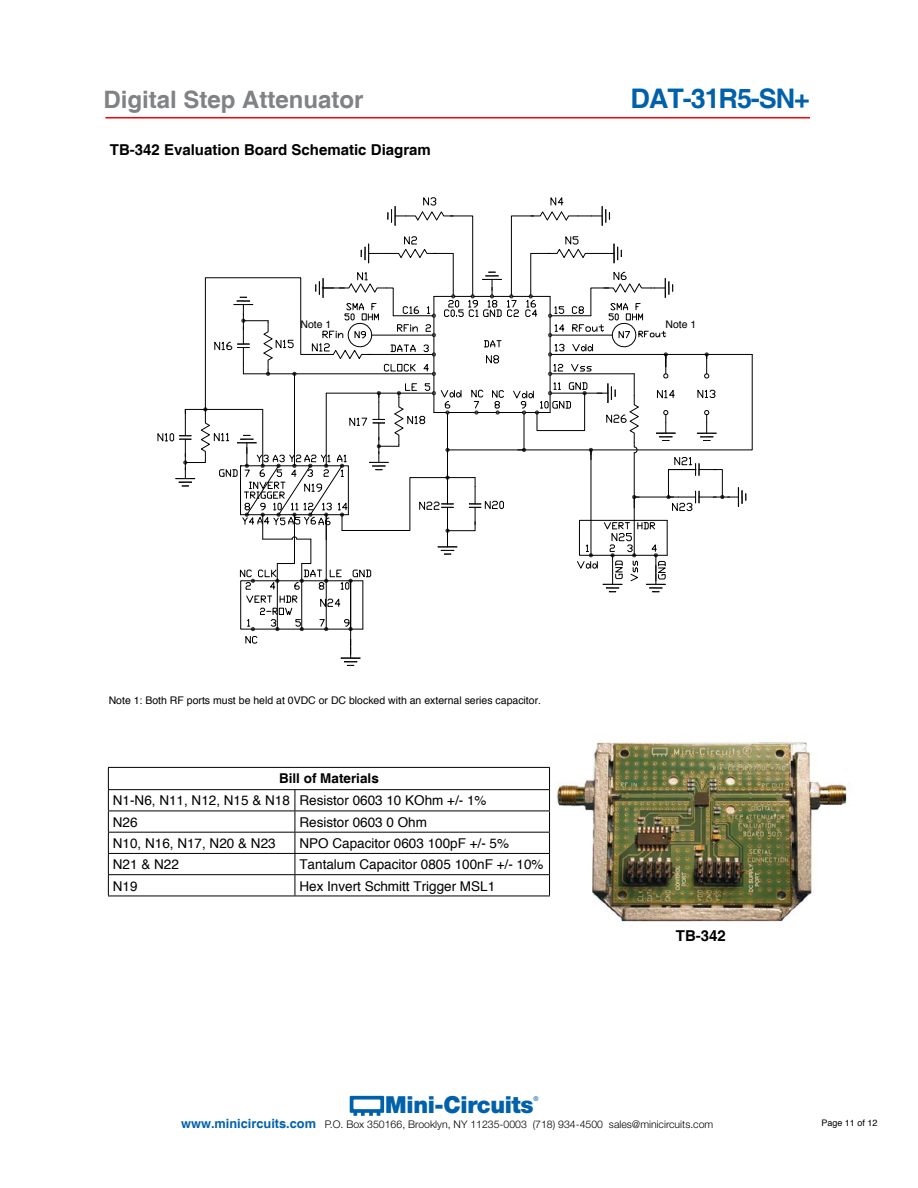
<style>
.page{position:relative;width:918px;height:1188px;background:#fff}
.page>*{position:absolute;margin:0;border:0;box-sizing:border-box;transform-origin:0 0}
.t1{font:700 27px "Helvetica";letter-spacing:-.04em;color:#0061aa}
.t2{font:700 24px "Helvetica";color:#808285}
.t3{font:900 23.55px "Helvetica Neue";letter-spacing:-.015em;color:#0061aa}
.t4{font:700 15px "Helvetica";color:#000}
.t5{font:13.5px/21.3px "Helvetica";color:#000}
.t6{font:700 13.5px "Helvetica";color:#000}
.t7{font:300 10.5px "Helvetica Neue";color:#000}
.t8{font:10.5px "Helvetica";color:#000}
.t9{font:9px "Helvetica";color:#000}
.t10{font:500 6.6px "Helvetica Neue";color:#0061aa}
.s1{font-family:"Helvetica";font-weight:700;font-size:12.75px;color:#0061aa}
</style>
<div class="page">
<svg style="left:350px;top:1096px;width:34px;height:20px"></svg>
<hr style="left:105px;top:117px;width:705px;height:1px;background:#f00">
<svg style="left:158px;top:197px;width:595px;height:469px"></svg>
<svg style="left:109px;top:790px;width:440px;height:106px"></svg>
<hr style="left:108px;top:767px;width:187px;height:1px;background:#000">
<hr style="left:295px;top:767px;width:255px;height:1px;background:#000">
<svg style="left:108px;top:768px;width:1px;height:128px"></svg>
<svg style="left:549px;top:768px;width:1px;height:128px"></svg>
<hr style="left:108px;top:789px;width:187px;height:1px;background:#000">
<hr style="left:295px;top:789px;width:255px;height:1px;background:#000">
<hr style="left:108px;top:811px;width:187px;height:1px;background:#000">
<hr style="left:295px;top:811px;width:255px;height:1px;background:#000">
<hr style="left:108px;top:832px;width:187px;height:1px;background:#000">
<hr style="left:295px;top:832px;width:255px;height:1px;background:#000">
<hr style="left:108px;top:853px;width:187px;height:1px;background:#000">
<hr style="left:295px;top:853px;width:255px;height:1px;background:#000">
<hr style="left:108px;top:874px;width:187px;height:1px;background:#000">
<hr style="left:295px;top:874px;width:255px;height:1px;background:#000">
<hr style="left:108px;top:896px;width:187px;height:1px;background:#000">
<hr style="left:295px;top:896px;width:255px;height:1px;background:#000">
<svg style="left:295px;top:790px;width:1px;height:106px"></svg>
<img style="left:556px;top:742px;width:292px;height:180px">
<h2 class="t2" style="left:104px;top:85px;width:262px">Digital Step Attenuator</h2>
<h1 class="t1" style="left:631px;top:82px;width:181px">DAT-31R5-SN+</h1>
<p class="t4" style="left:110px;top:141px;width:322px">TB-342 Evaluation Board Schematic Diagram</p>
<p class="t8" style="left:301px;top:318px;width:32px">Note 1</p>
<p class="t8" style="left:665px;top:318px;width:32px">Note 1</p>
<p class="t8" style="left:109px;top:694px;width:434px">Note 1: Both RF ports must be held at 0VDC or DC blocked with an external series capacitor.</p>
<p class="t6" style="left:279px;top:770px;width:101px">Bill of Materials</p>
<p class="t5" style="left:113px;top:790px;width:375px">N1-N6, N11, N12, N15 &amp; N18 Resistor 0603 10 KOhm +/- 1%<br>N26</p>
<p class="t5" style="left:299px;top:811px;width:129px">Resistor 0603 0 Ohm</p>
<p class="t5" style="left:113px;top:832px;width:164px">N10, N16, N17, N20 &amp; N23</p>
<p class="t5" style="left:299px;top:832px;width:211px">NPO Capacitor 0603 100pF +/- 5%</p>
<p class="t5" style="left:113px;top:854px;width:68px">N21 &amp; N22</p>
<p class="t5" style="left:299px;top:854px;width:246px">Tantalum Capacitor 0805 100nF +/- 10%</p>
<p class="t5" style="left:113px;top:875px;width:26px">N19</p>
<p class="t5" style="left:299px;top:875px;width:197px">Hex Invert Schmitt Trigger MSL1</p>
<p class="t4" style="left:676px;top:927px;width:52px">TB-342</p>
<h3 class="t3" style="left:385px;top:1090px;width:150px">Mini-Circuits</h3>
<p class="t10" style="left:533px;top:1094px;width:7px">®</p>
<p class="t7" style="left:181px;top:1118px;width:534px"><span class="s1">www.minicircuits.com</span> P.O. Box 350166, Brooklyn, NY 11235-0003 (718) 934-4500 sales@minicircuits.com</p>
<p class="t9" style="left:821px;top:1117px;width:58px">Page 11 of 12</p>
</div>
